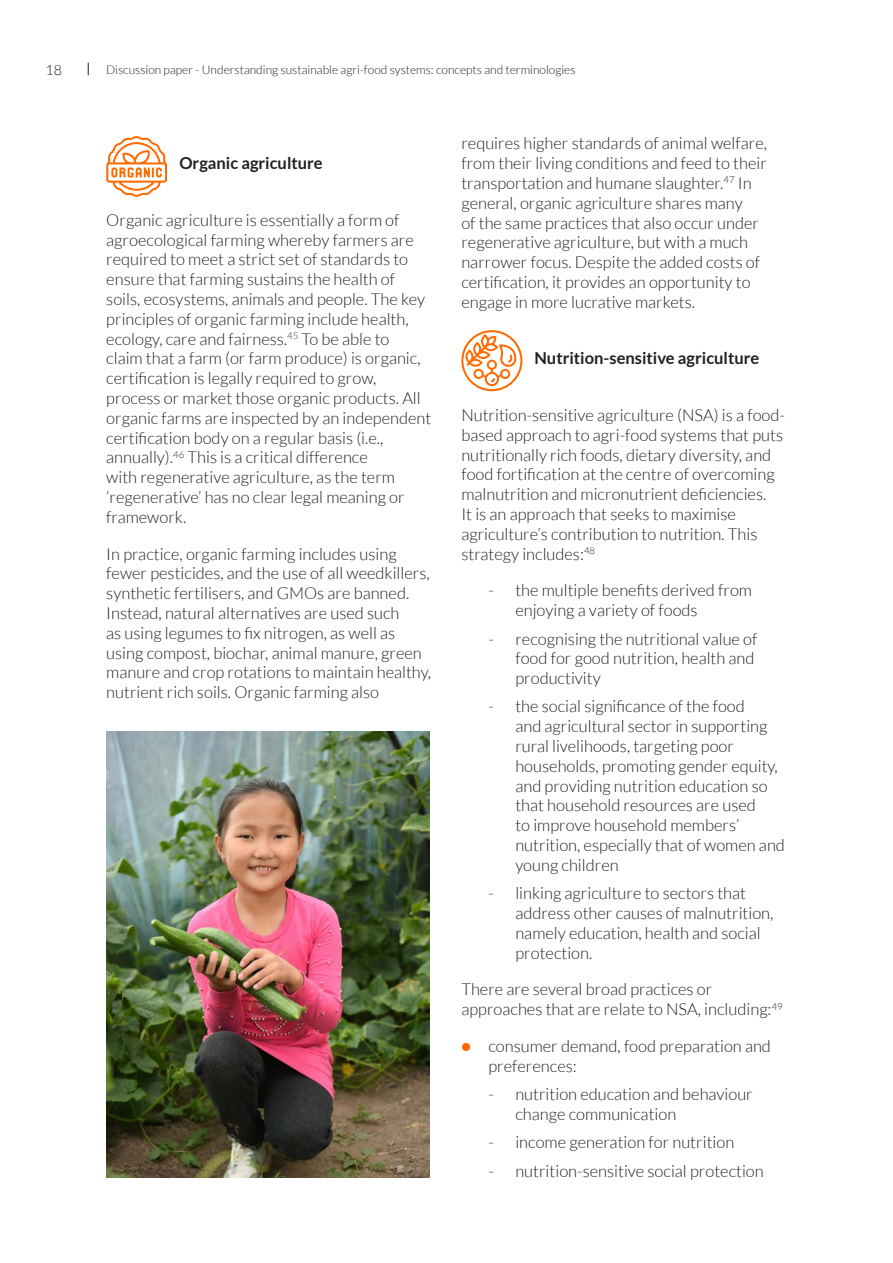
<style>
.page{position:relative;width:893px;height:1263px;background:#fff}
.page>*{position:absolute;margin:0;border:0;box-sizing:border-box;transform-origin:0 0}
.List_Paragraph_List_of_tables_LIST_OF_TA{font:300 16.5px/19.8px "Lato";color:#231f20}
.heading_2{font:700 16.5px "Lato";color:#231f20}
.t1{font:300 14.25px "Lato";color:#231f20}
.t2{font:300 12px "Lato";color:#231f20}
.s1{font-weight:900;color:#ff6a00}
</style>
<div class="page">
<svg style="left:106px;top:136px;width:61px;height:61px"></svg>
<img style="left:106px;top:731px;width:323px;height:447px">
<svg style="left:461px;top:330px;width:61px;height:61px"></svg>
<svg style="left:88px;top:63px;width:1px;height:12px"></svg>
<p class="t1" style="left:46px;top:62px;width:18px">18</p>
<p class="t2" style="left:106px;top:63px;width:471px">Discussion paper - Understanding sustainable agri-food systems: concepts and terminologies</p>
<p class="heading_2" style="left:179px;top:154px;width:145px">Organic agriculture</p>
<p class="List_Paragraph_List_of_tables_LIST_OF_TA" style="left:106px;top:210px;width:326px">Organic agriculture is essentially a form of agroecological farming whereby farmers are required to meet a strict set of standards to ensure that farming sustains the health of soils, ecosystems, animals and people. The key principles of organic farming include health, ecology, care and fairness.<sup>45</sup> To be able to<br>claim that a farm (or farm produce) is organic, certification is legally required to grow, process or market those organic products. All organic farms are inspected by an independent certification body on a regular basis (i.e., annually).<sup>46</sup> This is a critical difference<br>with regenerative agriculture, as the term ‘regenerative’ has no clear legal meaning or framework.</p>
<p class="List_Paragraph_List_of_tables_LIST_OF_TA" style="left:106px;top:544px;width:326px">In practice, organic farming includes using fewer pesticides, and the use of all weedkillers, synthetic fertilisers, and GMOs are banned.<br>Instead, natural alternatives are used such<br>as using legumes to fix nitrogen, as well as using compost, biochar, animal manure, green manure and crop rotations to maintain healthy, nutrient rich soils. Organic farming also</p>
<p class="List_Paragraph_List_of_tables_LIST_OF_TA" style="left:461px;top:134px;width:307px">requires higher standards of animal welfare, from their living conditions and feed to their transportation and humane slaughter.<sup>47</sup> In general, organic agriculture shares many<br>of the same practices that also occur under regenerative agriculture, but with a much narrower focus. Despite the added costs of certification, it provides an opportunity to engage in more lucrative markets.</p>
<p class="heading_2" style="left:534px;top:349px;width:226px">Nutrition-sensitive agriculture</p>
<p class="List_Paragraph_List_of_tables_LIST_OF_TA" style="left:461px;top:405px;width:325px">Nutrition-sensitive agriculture (NSA) is a food&shy;based approach to agri-food systems that puts nutritionally rich foods, dietary diversity, and food fortification at the centre of overcoming malnutrition and micronutrient deficiencies.<br>It is an approach that seeks to maximise agriculture’s contribution to nutrition. This strategy includes:<sup>48</sup></p>
<p class="List_Paragraph_List_of_tables_LIST_OF_TA" style="left:515px;top:581px;width:238px;text-indent:-27px">- the multiple benefits derived from enjoying a variety of foods</p>
<p class="List_Paragraph_List_of_tables_LIST_OF_TA" style="left:515px;top:629px;width:244px;text-indent:-27px">- recognising the nutritional value of food for good nutrition, health and productivity</p>
<p class="List_Paragraph_List_of_tables_LIST_OF_TA" style="left:515px;top:697px;width:271px;text-indent:-27px">- the social significance of the food<br>and agricultural sector in supporting rural livelihoods, targeting poor households, promoting gender equity, and providing nutrition education so that household resources are used<br>to improve household members’ nutrition, especially that of women and young children</p>
<p class="List_Paragraph_List_of_tables_LIST_OF_TA" style="left:515px;top:883px;width:260px;text-indent:-27px">- linking agriculture to sectors that address other causes of malnutrition, namely education, health and social protection.</p>
<p class="List_Paragraph_List_of_tables_LIST_OF_TA" style="left:461px;top:980px;width:323px">There are several broad practices or approaches that are relate to NSA, including:<sup>49</sup></p>
<p class="List_Paragraph_List_of_tables_LIST_OF_TA" style="left:488px;top:1036px;width:284px;text-indent:-27px"><span class="s1">•</span> consumer demand, food preparation and preferences:</p>
<p class="List_Paragraph_List_of_tables_LIST_OF_TA" style="left:515px;top:1084px;width:239px;text-indent:-27px">- nutrition education and behaviour change communication</p>
<p class="List_Paragraph_List_of_tables_LIST_OF_TA" style="left:488px;top:1132px;width:247px">- income generation for nutrition</p>
<p class="List_Paragraph_List_of_tables_LIST_OF_TA" style="left:488px;top:1161px;width:277px">- nutrition-sensitive social protection</p>
</div>
